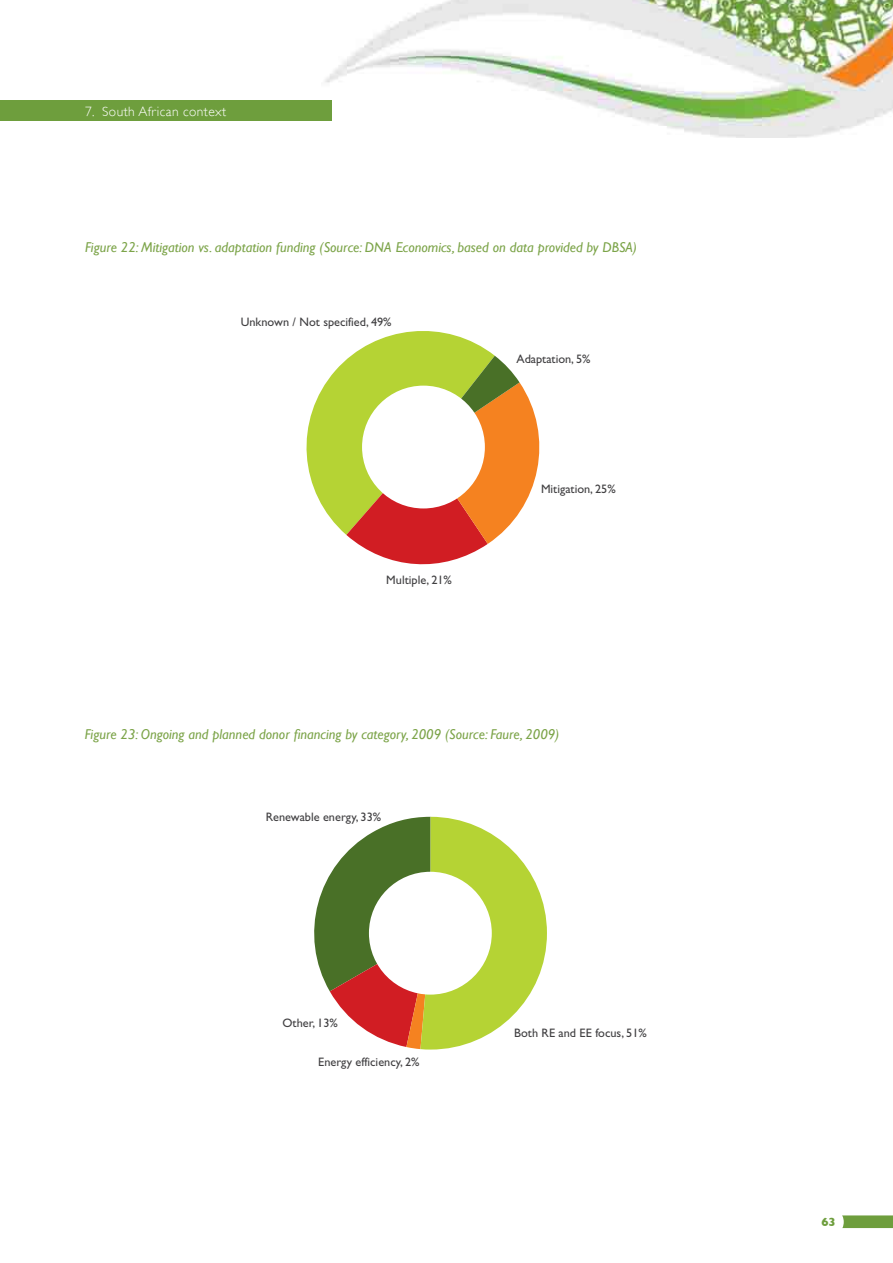
<style>
.page{position:relative;width:893px;height:1263px;background:#fff}
.page>*{position:absolute;margin:0;border:0;box-sizing:border-box;transform-origin:0 0}
.t1{font:italic 14.25px "Gill Sans";color:#7ca449}
.t2{font:300 13.5px "Gill Sans";letter-spacing:.03em;color:#fff}
.t3{font:12.3px "Gill Sans";color:#414042}
.t4{font:700 12px "Gill Sans";color:#6e9e3d}
</style>
<div class="page">
<svg style="left:843px;top:1215px;width:50px;height:13px"></svg>
<div style="left:814px;top:1207px;width:30px;height:30px;background:#fff;border-radius:50%"></div>
<img style="left:325px;top:0;width:568px;height:137px">
<div style="left:0;top:100px;width:332px;height:21px;background:#6e9e3d"></div>
<svg style="left:306px;top:331px;width:234px;height:234px"></svg>
<div style="left:362px;top:386px;width:123px;height:122px;background:#fff;border-radius:50%"></div>
<svg style="left:314px;top:817px;width:233px;height:232px"></svg>
<div style="left:369px;top:872px;width:123px;height:122px;background:#fff;border-radius:50%"></div>
<p class="t2" style="left:85px;top:103px;width:143px">7. South African context</p>
<p class="t1" style="left:85px;top:239px;width:554px">Figure 22: Mitigation vs. adaptation funding (Source: DNA Economics, based on data provided by DBSA)</p>
<p class="t3" style="left:241px;top:315px;width:152px">Unknown / Not specified, 49%</p>
<p class="t3" style="left:386px;top:572px;width:67px">Multiple, 21%</p>
<p class="t3" style="left:516px;top:351px;width:76px">Adaptation, 5%</p>
<p class="t3" style="left:541px;top:481px;width:76px">Mitigation, 25%</p>
<p class="t1" style="left:85px;top:726px;width:476px">Figure 23: Ongoing and planned donor financing by category, 2009 (Source: Faure, 2009)</p>
<p class="t3" style="left:266px;top:810px;width:117px">Renewable energy, 33%</p>
<p class="t3" style="left:282px;top:1016px;width:57px">Other, 13%</p>
<p class="t3" style="left:318px;top:1055px;width:103px">Energy efficiency, 2%</p>
<p class="t3" style="left:514px;top:1025px;width:134px">Both RE and EE focus, 51%</p>
<p class="t4" style="left:821px;top:1215px;width:16px">63</p>
</div>
